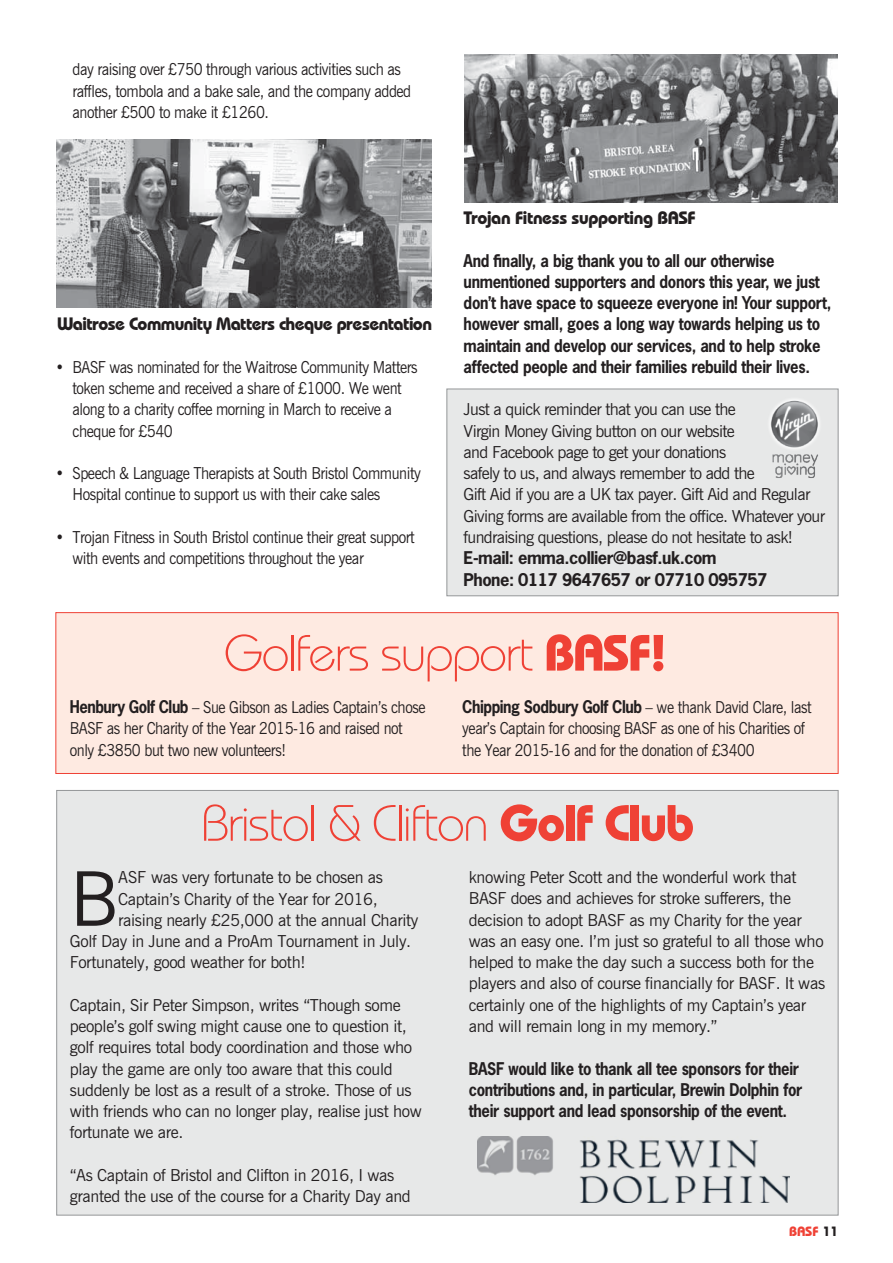
<style>
.page{position:relative;width:893px;height:1263px;background:#fff}
.page>*{position:absolute;margin:0;border:0;box-sizing:border-box;transform-origin:0 0}
.t1{font:75.3px "News Gothic BT";color:#231f20}
.t2{font:300 51px "Bauhaus IT Cby BT";letter-spacing:-.03em;color:#ef4135}
.t3{font:700 18px "Bauhaus IT Cby BT";letter-spacing:-.03em;color:#231f20}
.t4{font:16.5px/21.3px "News Gothic BT";letter-spacing:-.03em;color:#231f20}
.t5{font:16.5px/21.3px "News Gothic BT";letter-spacing:-.03em;color:#231f20;scale:.9 1}
.t6{font:700 16.5px/21.3px "News Gothic Std";letter-spacing:-.02em;color:#231f20;scale:.9 1}
.t7{font:700 16.5px/21.3px "News Gothic Std";letter-spacing:-.02em;color:#231f20}
.t8{font:700 13.5px "Bauhaus IT Cby BT";color:#ef4135}
.s1{font-weight:700}
.s2{font-family:"News Gothic Std";font-weight:700}
.s3{font-family:"News Gothic BT";font-weight:400}
.s4{color:#231f20}
</style>
<div class="page">
<div style="left:55px;top:612px;width:783px;height:162px;background:#feeae1;border:1px solid #ef4135"></div>
<div style="left:56px;top:790px;width:782px;height:425px;background:#e7e8e8;border:1px solid #949698"></div>
<img style="left:478px;top:1136px;width:312px;height:67px">
<img style="left:56px;top:139px;width:375px;height:168px">
<img style="left:464px;top:54px;width:374px;height:149px">
<div style="left:446px;top:389px;width:392px;height:207px;background:#e7e8e8;border:1px solid #949698"></div>
<img style="left:769px;top:399px;width:51px;height:79px">
<p class="t5" style="left:73px;top:59px;width:378px">day raising over £750 through various activities such as raffles, tombola and a bake sale, and the company added another £500 to make it £1260.</p>
<p class="t3" style="left:57px;top:313px;width:376px">Waitrose Community Matters cheque presentation</p>
<p class="t5" style="left:73px;top:356px;width:385px;text-indent:-17px">• BASF was nominated for the Waitrose Community Matters token scheme and received a share of £1000. We went along to a charity coffee morning in March to receive a cheque for £540</p>
<p class="t5" style="left:73px;top:463px;width:389px;text-indent:-17px">• Speech &amp; Language Therapists at South Bristol Community<br>Hospital continue to support us with their cake sales</p>
<p class="t5" style="left:73px;top:526px;width:382px;text-indent:-17px">• Trojan Fitness in South Bristol continue their great support with events and competitions throughout the year</p>
<p class="t3" style="left:464px;top:207px;width:234px">Trojan Fitness supporting BASF</p>
<p class="t6" style="left:464px;top:249px;width:410px">And finally, a big thank you to all our otherwise unmentioned supporters and donors this year, we just don’t have space to squeeze everyone in! Your support, however small, goes a long way towards helping us to maintain and develop our services, and to help stroke affected people and their families rebuild their lives.</p>
<p class="t4" style="left:464px;top:399px;width:363px">Just a quick reminder that you can use the<br>Virgin Money Giving button on our website<br>and Facebook page to get your donations<br>safely to us, and always remember to add the<br>Gift Aid if you are a UK tax payer. Gift Aid and Regular Giving forms are available from the office. Whatever your fundraising questions, please do not hesitate to ask!</p>
<p class="t7" style="left:464px;top:547px;width:305px">E-mail: emma.collier@basf.uk.com<br>Phone: 0117 9647657 or 07710 095757</p>
<h2 class="t2" style="left:224px;top:621px;width:444px">Golfers support <span class="s1">BASF!</span></h2>
<p class="t5" style="left:70px;top:696px;width:397px"><span class="s2">Henbury Golf Club</span> – Sue Gibson as Ladies Captain’s chose<br>BASF as her Charity of the Year 2015-16 and raised not only £3850 but two new volunteers!</p>
<p class="t6" style="left:462px;top:696px;width:390px">Chipping Sodbury Golf Club <span class="s3">– we thank David Clare, last</span></p>
<p class="t5" style="left:462px;top:718px;width:382px">year’s Captain for choosing BASF as one of his Charities of the Year 2015-16 and for the donation of £3400</p>
<h2 class="t2" style="left:201px;top:792px;width:495px">Bristol &amp; Clifton <span class="s1">Golf Club</span></h2>
<h1 class="t1" style="left:70px;top:853px;width:39px">B</h1>
<p class="t4" style="left:118px;top:866px;width:266px">ASF was very fortunate to be chosen as</p>
<p class="t4" style="left:118px;top:888px;width:261px">Captain’s Charity of the Year for 2016,</p>
<p class="t4" style="left:118px;top:909px;width:302px">raising nearly £25,000 at the annual Charity</p>
<p class="t4" style="left:70px;top:930px;width:343px">Golf Day in June and a ProAm Tournament in July.</p>
<p class="t4" style="left:70px;top:952px;width:237px">Fortunately, good weather for both!</p>
<p class="t4" style="left:70px;top:994px;width:354px">Captain, Sir Peter Simpson, writes “Though some people’s golf swing might cause one to question it, golf requires total body coordination and those who play the game are only too aware that this could suddenly be lost as a result of a stroke. Those of us with friends who can no longer play, realise just how fortunate we are.</p>
<p class="t4" style="left:70px;top:1164px;width:342px">“As Captain of Bristol and Clifton in 2016, I was granted the use of the course for a Charity Day and</p>
<p class="t4" style="left:469px;top:866px;width:358px">knowing Peter Scott and the wonderful work that BASF does and achieves for stroke sufferers, the decision to adopt BASF as my Charity for the year was an easy one. I ’m just so grateful to all those who helped to make the day such a success both for the players and also of course financially for BASF. It was certainly one of the highlights of my Captain’s year and will remain long in my memory.”</p>
<p class="t6" style="left:469px;top:1057px;width:372px">BASF would like to thank all tee sponsors for their contributions and, in particular, Brewin Dolphin for their support and lead sponsorship of the event.</p>
<p class="t8" style="left:789px;top:1223px;width:50px">BASF <span class="s4">11</span></p>
</div>
